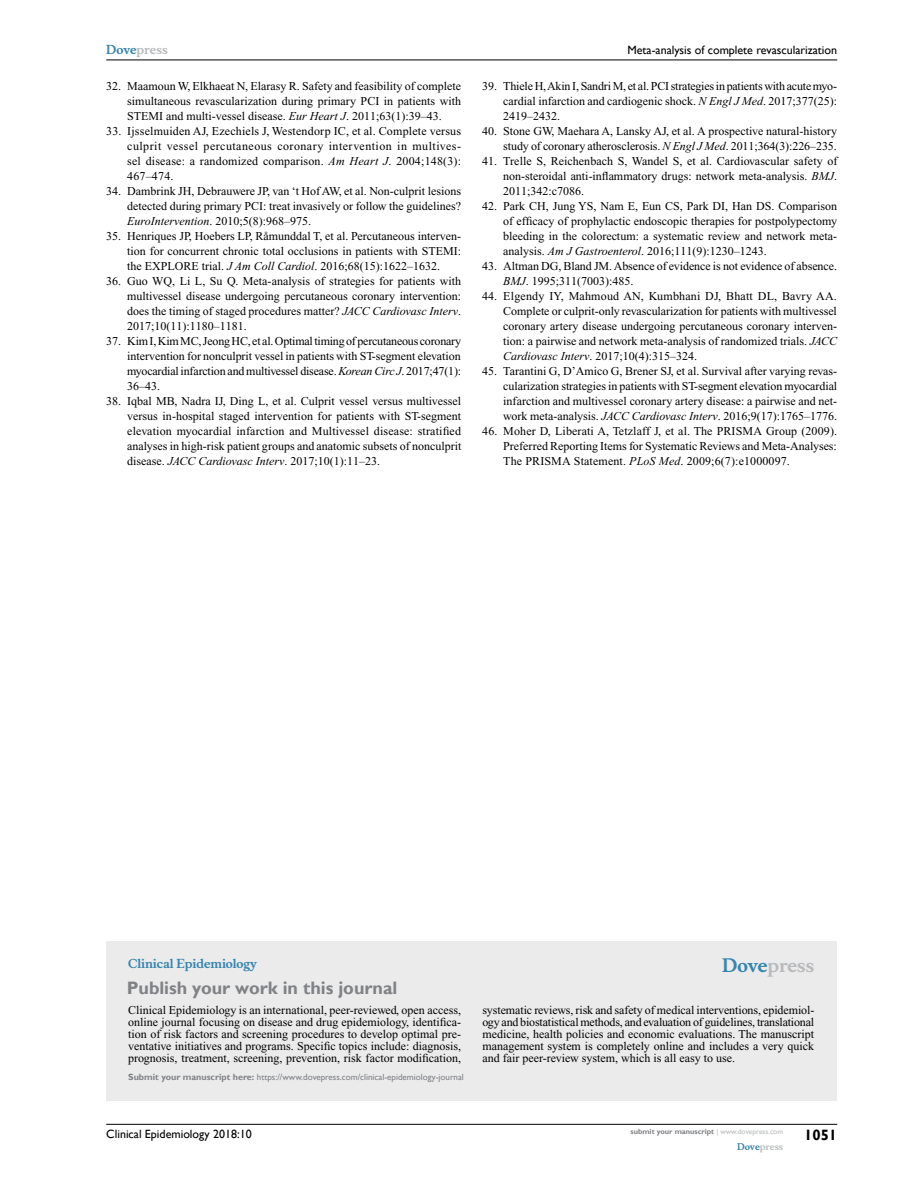
<style>
.page{position:relative;width:918px;height:1188px;background:#fff}
.page>*{position:absolute;margin:0;border:0;box-sizing:border-box;transform-origin:0 0}
.t1{font:700 18px "Gill Sans";color:#808285}
.t2{font:700 18px "Musee";color:#b8babc}
.t3{font:700 15px "Gill Sans";color:#000}
.t4{font:12px/15px "Times New Roman";color:#000;text-align:justify}
.t5{font:12px "Gill Sans";color:#000}
.t6{font:700 12px "Musee";color:#3785ad}
.t7{font:700 12px "Musee";color:#b8babc}
.t8{font:9px "Gill Sans";color:#808285}
.t9{font:700 9px "Musee";color:#b8babc}
.t10{font:700 7.5px "Gill Sans";color:#808285}
.s1{color:#3785ad}
.s2{font-style:italic}
.s3{font-weight:700}
.s4{font-weight:400;color:#b8babc}
</style>
<div class="page">
<div style="left:106px;top:941px;width:731px;height:159px;background:#ebebec"></div>
<hr style="left:106px;top:1124px;width:731px;height:1px;background:#000">
<hr style="left:106px;top:60px;width:731px;height:1px;background:#000">
<p class="t7" style="left:106px;top:43px;width:63px"><span class="s1">Dove</span>press</p>
<p class="t4" style="left:127px;top:79px;width:335px;text-indent:-21px">32. Maamoun W, Elkhaeat N, Elarasy R. Safety and feasibility of complete simultaneous revascularization during primary PCI in patients with STEMI and multi-vessel disease. <span class="s2">Eur Heart J</span>. 2011;63(1):39–43.</p>
<p class="t4" style="left:127px;top:124px;width:335px;text-indent:-21px">33. Ijsselmuiden AJ, Ezechiels J, Westendorp IC, et al. Complete versus culprit vessel percutaneous coronary intervention in multives&shy;sel disease: a randomized comparison. <span class="s2">Am Heart J</span>. 2004;148(3):<br>467–474.</p>
<p class="t4" style="left:127px;top:184px;width:335px;text-indent:-21px">34. Dambrink JH, Debrauwere JP, van ‘t Hof AW, et al. Non-culprit lesions detected during primary PCI: treat invasively or follow the guidelines?<br><span class="s2">EuroIntervention</span>. 2010;5(8):968–975.</p>
<p class="t4" style="left:127px;top:229px;width:335px;text-indent:-21px">35. Henriques JP, Hoebers LP, Råmunddal T, et al. Percutaneous interven&shy;tion for concurrent chronic total occlusions in patients with STEMI: the EXPLORE trial. <span class="s2">J Am Coll Cardiol</span>. 2016;68(15):1622–1632.</p>
<p class="t4" style="left:127px;top:274px;width:335px;text-indent:-21px">36. Guo WQ, Li L, Su Q. Meta-analysis of strategies for patients with multivessel disease undergoing percutaneous coronary intervention: does the timing of staged procedures matter? <span class="s2">JACC Cardiovasc Interv</span>.<br>2017;10(11):1180–1181.</p>
<p class="t4" style="left:127px;top:334px;width:335px;text-indent:-21px">37. Kim I, Kim MC, Jeong HC, et al. Optimal timing of percutaneous coronary intervention for nonculprit vessel in patients with ST-segment elevation myocardial infarction and multivessel disease. <span class="s2">Korean Circ J</span>. 2017;47(1):<br>36–43.</p>
<p class="t4" style="left:127px;top:394px;width:336px;text-indent:-21px">38. Iqbal MB, Nadra IJ, Ding L, et al. Culprit vessel versus multivessel versus in-hospital staged intervention for patients with ST-segment elevation myocardial infarction and Multivessel disease: stratified analyses in high-risk patient groups and anatomic subsets of nonculprit disease. <span class="s2">JACC Cardiovasc Interv</span>. 2017;10(1):11–23.</p>
<p class="t5" style="left:628px;top:43px;width:211px">Meta-analysis of complete revascularization</p>
<p class="t4" style="left:503px;top:79px;width:335px;text-indent:-21px">39. Thiele H, Akin I, Sandri M, et al. PCI strategies in patients with acute myo&shy;cardial infarction and cardiogenic shock. <span class="s2">N Engl J Med</span>. 2017;377(25):<br>2419–2432.</p>
<p class="t4" style="left:482px;top:124px;width:356px;text-align:right">40. Stone GW, Maehara A, Lansky AJ, et al. A prospective natural-history study of coronary atherosclerosis. <span class="s2">N Engl J Med</span>. 2011;364(3):226–235.</p>
<p class="t4" style="left:503px;top:154px;width:336px;text-indent:-21px">41. Trelle S, Reichenbach S, Wandel S, et al. Cardiovascular safety of non-steroidal anti-inflammatory drugs: network meta-analysis. <span class="s2">BMJ</span>.<br>2011;342:c7086.</p>
<p class="t4" style="left:503px;top:199px;width:335px;text-indent:-21px">42. Park CH, Jung YS, Nam E, Eun CS, Park DI, Han DS. Comparison of efficacy of prophylactic endoscopic therapies for postpolypectomy bleeding in the colorectum: a systematic review and network meta&shy;analysis. <span class="s2">Am J Gastroenterol</span>. 2016;111(9):1230–1243.</p>
<p class="t4" style="left:503px;top:259px;width:335px;text-indent:-21px">43. Altman DG, Bland JM. Absence of evidence is not evidence of absence.<br><span class="s2">BMJ</span>. 1995;311(7003):485.</p>
<p class="t4" style="left:503px;top:289px;width:335px;text-indent:-21px">44. Elgendy IY, Mahmoud AN, Kumbhani DJ, Bhatt DL, Bavry AA.<br>Complete or culprit-only revascularization for patients with multivessel coronary artery disease undergoing percutaneous coronary interven&shy;tion: a pairwise and network meta-analysis of randomized trials. <span class="s2">JACC Cardiovasc Interv</span>. 2017;10(4):315–324.</p>
<p class="t4" style="left:503px;top:364px;width:336px;text-indent:-21px">45. Tarantini G, D’Amico G, Brener SJ, et al. Survival after varying revas&shy;cularization strategies in patients with ST-segment elevation myocardial infarction and multivessel coronary artery disease: a pairwise and net&shy;work meta-analysis. <span class="s2">JACC Cardiovasc Interv</span>. 2016;9(17):1765–1776.</p>
<p class="t4" style="left:503px;top:424px;width:335px;text-indent:-21px">46. Moher D, Liberati A, Tetzlaff J, et al. The PRISMA Group (2009).<br>Preferred Reporting Items for Systematic Reviews and Meta-Analyses:<br>The PRISMA Statement. <span class="s2">PLoS Med</span>. 2009;6(7):e1000097.</p>
<p class="t6" style="left:128px;top:956px;width:130px">Clinical Epidemiology</p>
<h1 class="t1" style="left:127px;top:977px;width:272px">Publish your work in this journal</h1>
<h1 class="t2" style="left:722px;top:955px;width:94px"><span class="s1">Dove</span>press</h1>
<p class="t4" style="left:128px;top:1004px;width:334px;line-height:12px">Clinical Epidemiology is an international, peer-reviewed, open access, online journal focusing on disease and drug epidemiology, identifica&shy;tion of risk factors and screening procedures to develop optimal pre&shy;ventative initiatives and programs. Specific topics include: diagnosis, prognosis, treatment, screening, prevention, risk factor modification,</p>
<p class="t4" style="left:482px;top:1004px;width:334px;line-height:12px">systematic reviews, risk and safety of medical interventions, epidemiol&shy;ogy and biostatistical methods, and evaluation of guidelines, translational medicine, health policies and economic evaluations. The manuscript management system is completely online and includes a very quick and fair peer-review system, which is all easy to use.</p>
<p class="t8" style="left:128px;top:1072px;width:337px"><span class="s3">Submit your manuscript here:</span> https://www.dovepress.com/clinical-epidemiology-journal</p>
<p class="t5" style="left:106px;top:1127px;width:147px">Clinical Epidemiology 2018:10</p>
<p class="t10" style="left:631px;top:1127px;width:154px">submit your manuscript <span class="s4">| www.dovepress.com</span></p>
<p class="t9" style="left:737px;top:1141px;width:48px"><span class="s1">Dove</span>press</p>
<p class="t3" style="left:804px;top:1126px;width:35px">1051</p>
</div>
